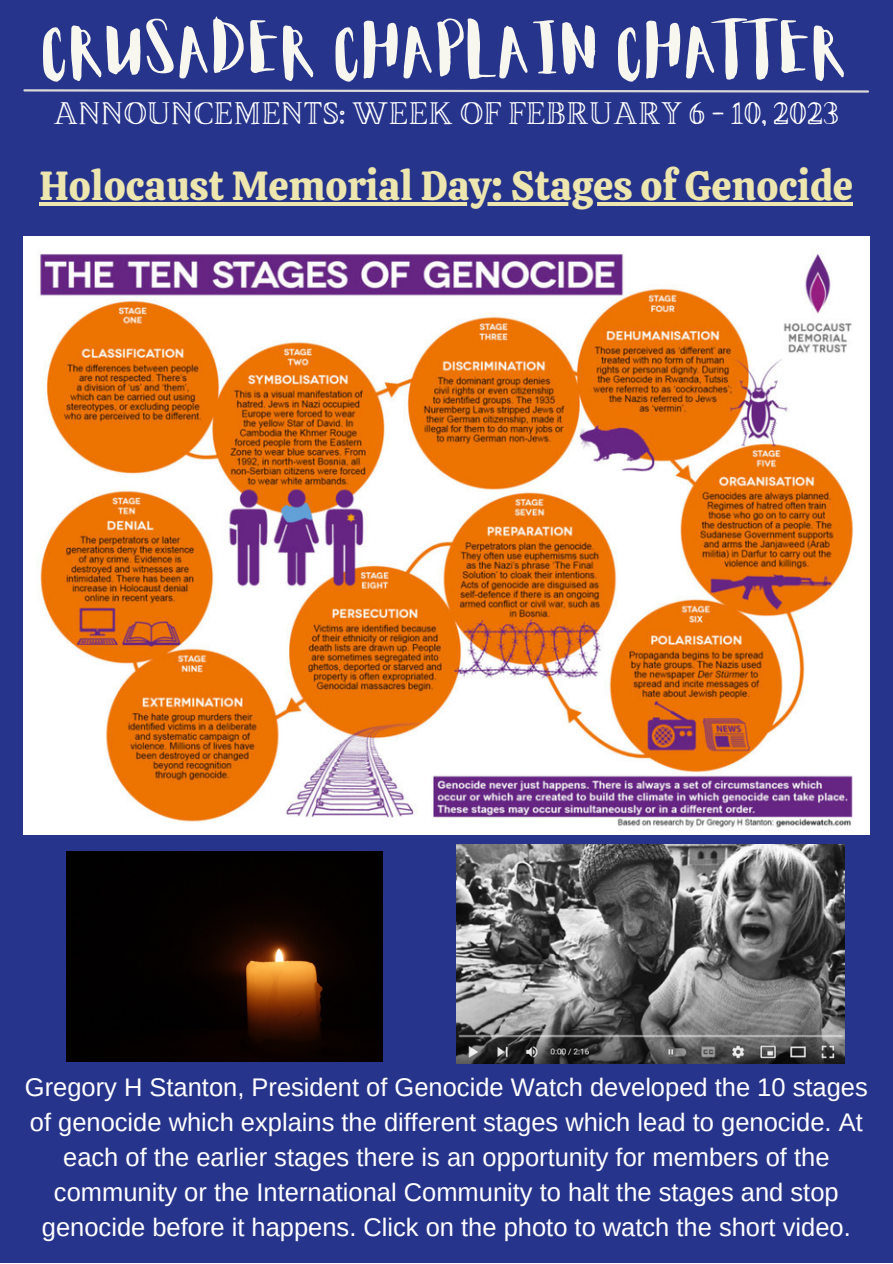
<style>
.page{position:relative;width:893px;height:1264px;background:#fff}
.page>*{position:absolute;margin:0;border:0;box-sizing:border-box;transform-origin:0 0}
.t1{font:58.5px "Aloja Extended";color:#f7f7f0}
.t2{font:40.5px "Calistoga";color:#ede6af}
.t3{font:31.5px "Brixton TC Outline";color:#fefefe}
.t4{font:25.5px/34.8px "Arimo";color:#fff;text-align:center}
</style>
<div class="page">
<div style="left:0;top:0;width:892px;height:1262px;background:#27348b"></div>
<svg style="left:23px;top:89px;width:846px;height:4px"></svg>
<img style="left:23px;top:237px;width:846px;height:598px">
<img style="left:456px;top:844px;width:388px;height:219px">
<img style="left:66px;top:851px;width:316px;height:210px">
<hr style="left:39px;top:202px;width:814px;height:3px;background:#ede6af">
<h1 class="t1" style="left:43px;top:24px;width:807px">CRUSADER CHAPLAIN CHATTER</h1>
<p class="t3" style="left:54px;top:102px;width:786px">ANNOUNCEMENTS: WEEK OF FEBRUARY 6 - 10, 2023</p>
<h2 class="t2" style="left:39px;top:159px;width:815px">Holocaust Memorial Day: Stages of Genocide</h2>
<p class="t4" style="left:25px;top:1070px;width:844px">Gregory H Stanton, President of Genocide Watch developed the 10 stages of genocide which explains the different stages which lead to genocide. At each of the earlier stages there is an opportunity for members of the community or the International Community to halt the stages and stop genocide before it happens. Click on the photo to watch the short video.</p>
</div>
